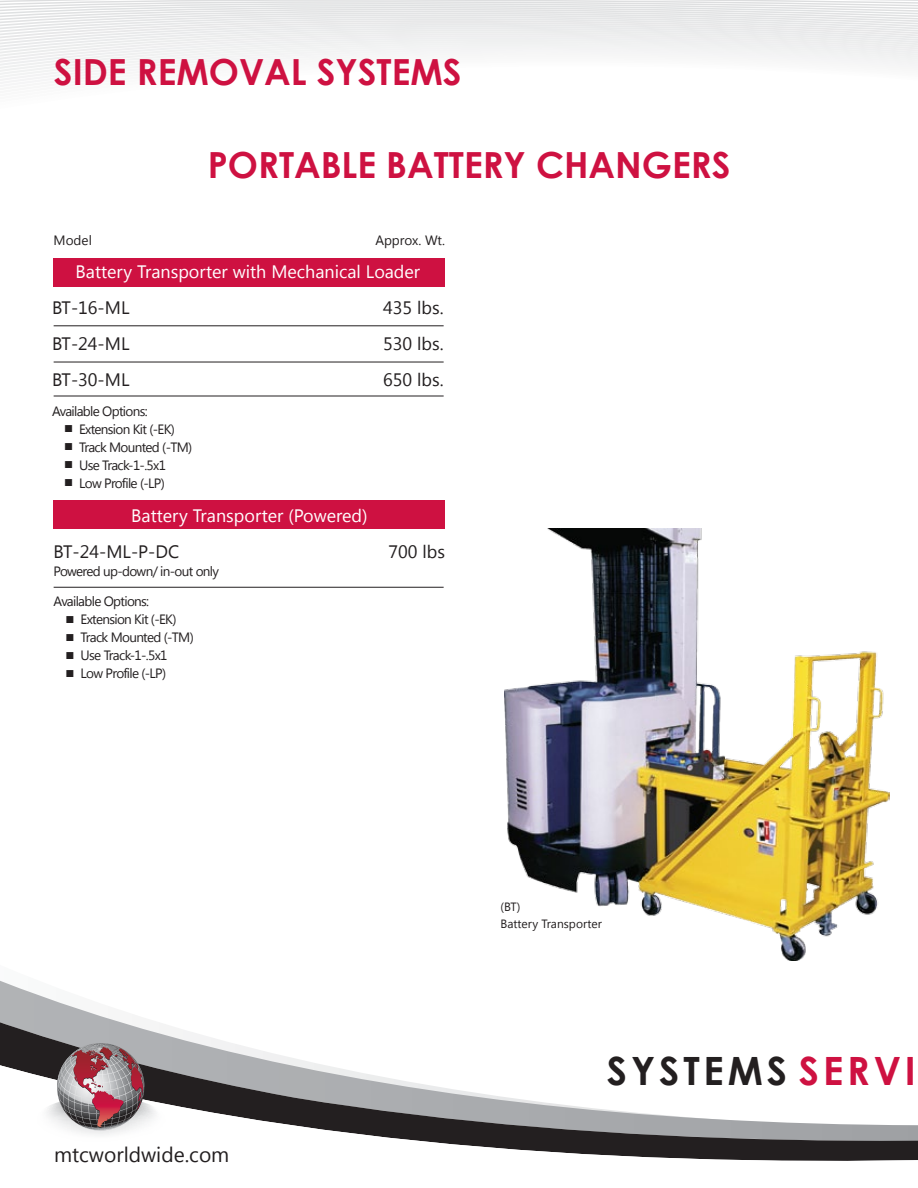
<style>
.page{position:relative;width:918px;height:1188px;background:#fff}
.page>*{position:absolute;margin:0;border:0;box-sizing:border-box;transform-origin:0 0}
.t1{font:700 39px "Century Gothic";letter-spacing:.1em;color:#231f20}
.t2{font:700 36px "Century Gothic";color:#ce1141}
.t3{font:21px "Segoe UI";color:#231f20}
.t4{font:18px "Segoe UI";color:#fff}
.t5{font:18px "Segoe UI";color:#231f20}
.t6{font:13.5px "Segoe UI";letter-spacing:-.05em;color:#231f20}
.t7{font:13.5px "Segoe UI";color:#231f20}
.t8{font:12px/16.5px "Segoe UI";color:#231f20}
.s1{font-family:"Century Gothic";font-size:15px}
.s2{color:#ce1141}
</style>
<div class="page">
<svg style="left:0;top:61px;width:918px;height:11px"></svg>
<div style="left:0;top:51px;width:918px;height:10px;background:#f5f5f6"></div>
<div style="left:0;top:40px;width:918px;height:11px;background:#f0f1f1"></div>
<svg style="left:0;top:0;width:918px;height:40px"></svg>
<img style="left:0;top:981px;width:107px;height:37px">
<svg style="left:0;top:1018px;width:265px;height:34px"></svg>
<svg style="left:0;top:1052px;width:918px;height:109px"></svg>
<svg style="left:36px;top:1043px;width:130px;height:100px"></svg>
<div style="left:54px;top:501px;width:391px;height:28px;background:#ce1141"></div>
<hr style="left:54px;top:587px;width:390px;height:1px;background:#231f20">
<hr style="left:54px;top:396px;width:390px;height:1px;background:#231f20">
<div style="left:54px;top:258px;width:391px;height:29px;background:#ce1141"></div>
<hr style="left:54px;top:326px;width:390px;height:1px;background:#231f20">
<hr style="left:54px;top:362px;width:390px;height:1px;background:#231f20">
<img style="left:504px;top:529px;width:386px;height:431px">
<h2 class="t2" style="left:54px;top:49px;width:409px">SIDE REMOVAL SYSTEMS</h2>
<h2 class="t2" style="left:208px;top:142px;width:524px">PORTABLE BATTERY CHANGERS</h2>
<p class="t6" style="left:54px;top:231px;width:40px">Model</p>
<p class="t7" style="left:375px;top:231px;width:71px">Approx. Wt.</p>
<h3 class="t4" style="left:76px;top:259px;width:346px">Battery Transporter with Mechanical Loader</h3>
<h3 class="t5" style="left:52px;top:295px;width:79px">BT-16-ML</h3>
<h3 class="t5" style="left:383px;top:295px;width:62px">435 lbs.</h3>
<h3 class="t5" style="left:52px;top:331px;width:79px">BT-24-ML</h3>
<h3 class="t5" style="left:383px;top:331px;width:62px">530 lbs.</h3>
<h3 class="t5" style="left:52px;top:367px;width:79px">BT-30-ML</h3>
<h3 class="t5" style="left:383px;top:367px;width:62px">650 lbs.</h3>
<p class="t6" style="left:52px;top:402px;width:97px">Available Options:</p>
<p class="t6" style="left:64px;top:420px;width:112px"><span class="s1">■</span> Extension Kit (-EK)</p>
<p class="t6" style="left:64px;top:438px;width:130px"><span class="s1">■</span> Track Mounted (-TM)</p>
<p class="t6" style="left:64px;top:456px;width:103px"><span class="s1">■</span> Use Track-1-.5x1</p>
<p class="t6" style="left:64px;top:474px;width:102px"><span class="s1">■</span> Low Profile (-LP)</p>
<h3 class="t4" style="left:131px;top:503px;width:238px">Battery Transporter (Powered)</h3>
<h3 class="t5" style="left:54px;top:539px;width:127px">BT-24-ML-P-DC</h3>
<h3 class="t5" style="left:389px;top:539px;width:58px">700 lbs</h3>
<p class="t6" style="left:54px;top:562px;width:167px">Powered up-down/ in-out only</p>
<p class="t6" style="left:54px;top:592px;width:97px">Available Options:</p>
<p class="t6" style="left:66px;top:610px;width:112px"><span class="s1">■</span> Extension Kit (-EK)</p>
<p class="t6" style="left:66px;top:628px;width:130px"><span class="s1">■</span> Track Mounted (-TM)</p>
<p class="t6" style="left:66px;top:646px;width:103px"><span class="s1">■</span> Use Track-1-.5x1</p>
<p class="t6" style="left:66px;top:664px;width:102px"><span class="s1">■</span> Low Profile (-LP)</p>
<h3 class="t3" style="left:54px;top:1140px;width:177px">mtcworldwide.com</h3>
<p class="t8" style="left:501px;top:898px;width:103px">(BT)<br>Battery Transporter</p>
<h1 class="t1" style="left:607px;top:1046px;width:310px">SYSTEMS <span class="s2">SERVI</span></h1>
</div>
